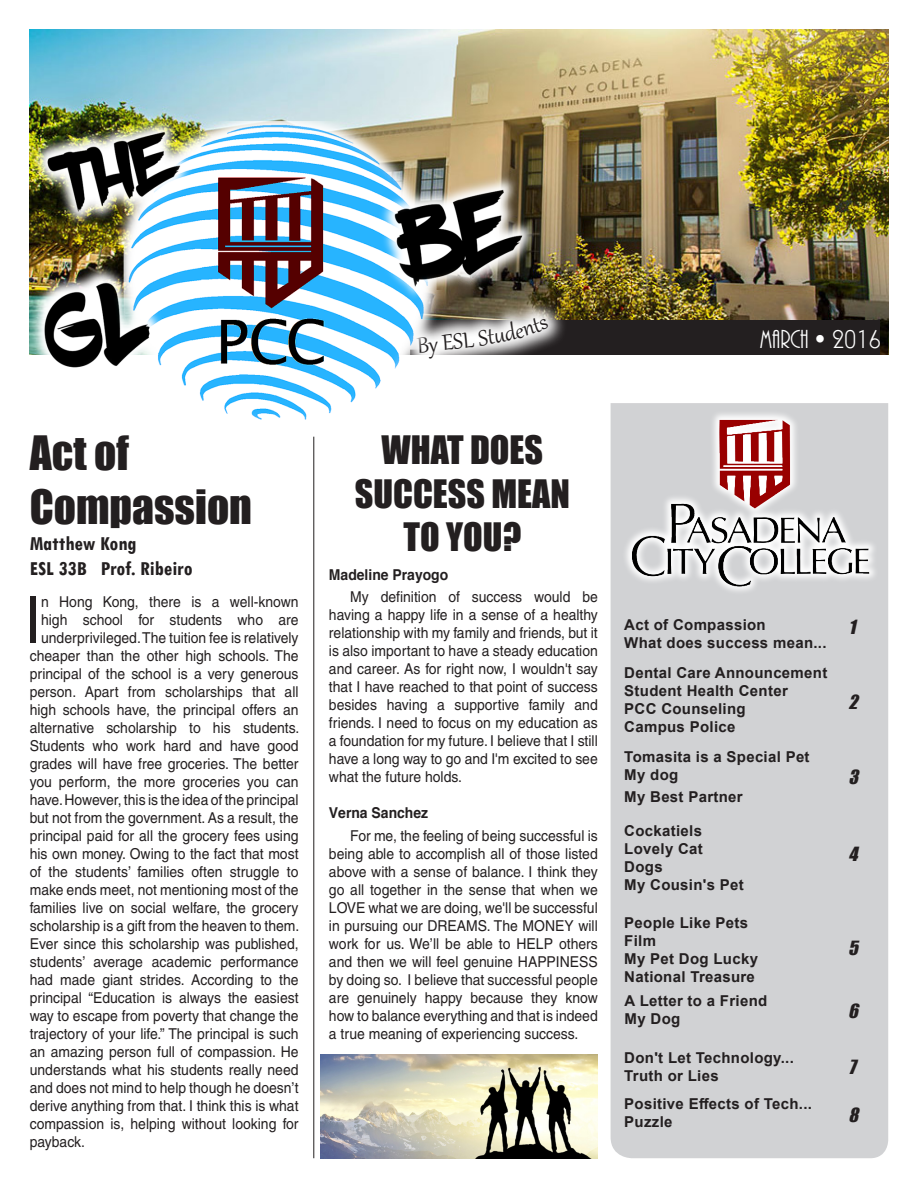
<style>
.page{position:relative;width:918px;height:1188px;background:#fff}
.page>*{position:absolute;margin:0;border:0;box-sizing:border-box;transform-origin:0 0}
.t1{font:65.1px "Helvetica";color:#231f20;scale:.93 1}
.t2{font:43.5px "Impact";color:#231f20}
.t3{font:36px "Impact";color:#231f20}
.t4{font:27px "ARBONNIE";color:#fff}
.t5{font:700 condensed 21px "Tw Cen";color:#231f20}
.t6{font:italic 18px "Impact";color:#231f20}
.t7{font:15px/18px "Helvetica";color:#231f20;text-align:justify;scale:.93 1}
.t8{font:700 15px "Arial";letter-spacing:.02em;color:#231f20}
.t9{font:700 15px "Helvetica";color:#231f20;scale:.93 1}
</style>
<div class="page">
<img style="left:30px;top:30px;width:859px;height:268px">
<svg style="left:534px;top:298px;width:355px;height:364px"></svg>
<div style="left:611px;top:403px;width:277px;height:755px;background:#d1d2d4"></div>
<div style="left:622px;top:410px;width:257px;height:185px;background:#d1d2d4"></div>
<img style="left:624px;top:379px;width:250px;height:226px">
<img style="left:30px;top:122px;width:504px;height:298px">
<img style="left:320px;top:1054px;width:278px;height:104px">
<hr style="left:314px;top:437px;width:1px;height:721px;background:#231f20">
<svg style="left:417px;top:317px;width:132px;height:41px"></svg>
<p class="t4" style="left:760px;top:326px;width:122px">MARCH • 2016</p>
<p class="t2" style="left:30px;top:420px;width:101px">Act of</p>
<p class="t2" style="left:30px;top:474px;width:224px">Compassion</p>
<p class="t5" style="left:30px;top:530px;width:108px">Matthew Kong</p>
<p class="t5" style="left:30px;top:555px;width:164px">ESL 33B Prof. Ribeiro</p>
<p class="t1" style="left:24px;top:582px;width:20px">I</p>
<p class="t7" style="left:41px;top:593px;width:278px">n Hong Kong, there is a well-known</p>
<p class="t7" style="left:41px;top:611px;width:278px">high school for students who are</p>
<p class="t7" style="left:41px;top:629px;width:278px">underprivileged. The tuition fee is relatively</p>
<p class="t7" style="left:30px;top:647px;width:291px">cheaper than the other high schools. The</p>
<p class="t7" style="left:30px;top:665px;width:291px">principal of the school is a very generous</p>
<p class="t7" style="left:30px;top:683px;width:291px">person. Apart from scholarships that all</p>
<p class="t7" style="left:30px;top:701px;width:291px">high schools have, the principal offers an</p>
<p class="t7" style="left:30px;top:719px;width:291px">alternative scholarship to his students.</p>
<p class="t7" style="left:30px;top:737px;width:291px">Students who work hard and have good</p>
<p class="t7" style="left:30px;top:755px;width:291px">grades will have free groceries. The better</p>
<p class="t7" style="left:30px;top:773px;width:291px">you perform, the more groceries you can</p>
<p class="t7" style="left:30px;top:791px;width:291px">have. However, this is the idea of the principal</p>
<p class="t7" style="left:30px;top:809px;width:291px">but not from the government. As a result, the</p>
<p class="t7" style="left:30px;top:827px;width:291px">principal paid for all the grocery fees using</p>
<p class="t7" style="left:30px;top:845px;width:291px">his own money. Owing to the fact that most</p>
<p class="t7" style="left:30px;top:863px;width:291px">of the students’ families often struggle to</p>
<p class="t7" style="left:30px;top:881px;width:291px">make ends meet, not mentioning most of the</p>
<p class="t7" style="left:30px;top:899px;width:291px">families live on social welfare, the grocery</p>
<p class="t7" style="left:30px;top:917px;width:291px">scholarship is a gift from the heaven to them.</p>
<p class="t7" style="left:30px;top:935px;width:291px">Ever since this scholarship was published,</p>
<p class="t7" style="left:30px;top:953px;width:291px">students’ average academic performance</p>
<p class="t7" style="left:30px;top:971px;width:291px">had made giant strides. According to the</p>
<p class="t7" style="left:30px;top:989px;width:291px">principal “Education is always the easiest</p>
<p class="t7" style="left:30px;top:1007px;width:291px">way to escape from poverty that change the</p>
<p class="t7" style="left:30px;top:1025px;width:291px">trajectory of your life.” The principal is such</p>
<p class="t7" style="left:30px;top:1043px;width:291px">an amazing person full of compassion. He</p>
<p class="t7" style="left:30px;top:1061px;width:291px">understands what his students really need</p>
<p class="t7" style="left:30px;top:1079px;width:291px">and does not mind to help though he doesn’t</p>
<p class="t7" style="left:30px;top:1097px;width:291px">derive anything from that. I think this is what</p>
<p class="t7" style="left:30px;top:1115px;width:291px">compassion is, helping without looking for</p>
<p class="t7" style="left:30px;top:1133px;width:61px">payback.</p>
<p class="t3" style="left:382px;top:422px;width:163px">WHAT DOES</p>
<p class="t3" style="left:355px;top:466px;width:217px">SUCCESS MEAN</p>
<p class="t3" style="left:403px;top:509px;width:119px">TO YOU?</p>
<p class="t9" style="left:329px;top:565px;width:130px">Madeline Prayogo</p>
<p class="t7" style="left:329px;top:588px;width:291px;text-indent:21px">My definition of success would be having a happy life in a sense of a healthy relationship with my family and friends, but it is also important to have a steady education and career. As for right now, I wouldn't say that I have reached to that point of success besides having a supportive family and friends. I need to focus on my education as a foundation for my future. I believe that I still have a long way to go and I'm excited to see what the future holds.</p>
<p class="t9" style="left:329px;top:804px;width:108px">Verna Sanchez</p>
<p class="t7" style="left:329px;top:826px;width:291px;text-indent:21px">For me, the feeling of being successful is being able to accomplish all of those listed above with a sense of balance. I think they go all together in the sense that when we LOVE what we are doing, we'll be successful in pursuing our DREAMS. The MONEY will work for us. We’ll be able to HELP others and then we will feel genuine HAPPINESS by doing so. I believe that successful people are genuinely happy because they know how to balance everything and that is indeed a true meaning of experiencing success.</p>
<p class="t8" style="left:624px;top:615px;width:143px">Act of Compassion</p>
<p class="t8" style="left:624px;top:633px;width:204px">What does success mean...</p>
<p class="t8" style="left:624px;top:663px;width:205px">Dental Care Announcement</p>
<p class="t8" style="left:624px;top:681px;width:165px">Student Health Center</p>
<p class="t8" style="left:624px;top:699px;width:123px">PCC Counseling</p>
<p class="t8" style="left:624px;top:717px;width:113px">Campus Police</p>
<p class="t8" style="left:624px;top:746px;width:187px">Tomasita is a Special Pet</p>
<p class="t8" style="left:624px;top:764px;width:55px">My dog</p>
<p class="t8" style="left:624px;top:786px;width:120px">My Best Partner</p>
<p class="t8" style="left:624px;top:820px;width:79px">Cockatiels</p>
<p class="t8" style="left:624px;top:838px;width:80px">Lovely Cat</p>
<p class="t8" style="left:624px;top:856px;width:40px">Dogs</p>
<p class="t8" style="left:624px;top:874px;width:121px">My Cousin's Pet</p>
<p class="t8" style="left:624px;top:912px;width:125px">People Like Pets</p>
<p class="t8" style="left:624px;top:930px;width:33px">Film</p>
<p class="t8" style="left:624px;top:948px;width:135px">My Pet Dog Lucky</p>
<p class="t8" style="left:624px;top:966px;width:132px">National Treasure</p>
<p class="t8" style="left:625px;top:990px;width:144px">A Letter to a Friend</p>
<p class="t8" style="left:625px;top:1008px;width:57px">My Dog</p>
<p class="t8" style="left:624px;top:1047px;width:171px">Don't Let Technology...</p>
<p class="t8" style="left:624px;top:1065px;width:96px">Truth or Lies</p>
<p class="t8" style="left:624px;top:1093px;width:189px">Positive Effects of Tech...</p>
<p class="t8" style="left:624px;top:1111px;width:50px">Puzzle</p>
<p class="t6" style="left:849px;top:613px;width:14px">1</p>
<p class="t6" style="left:849px;top:688px;width:16px">2</p>
<p class="t6" style="left:849px;top:763px;width:17px">3</p>
<p class="t6" style="left:849px;top:840px;width:16px">4</p>
<p class="t6" style="left:848px;top:934px;width:17px">5</p>
<p class="t6" style="left:848px;top:997px;width:17px">6</p>
<p class="t6" style="left:849px;top:1053px;width:14px">7</p>
<p class="t6" style="left:849px;top:1101px;width:17px">8</p>
</div>
